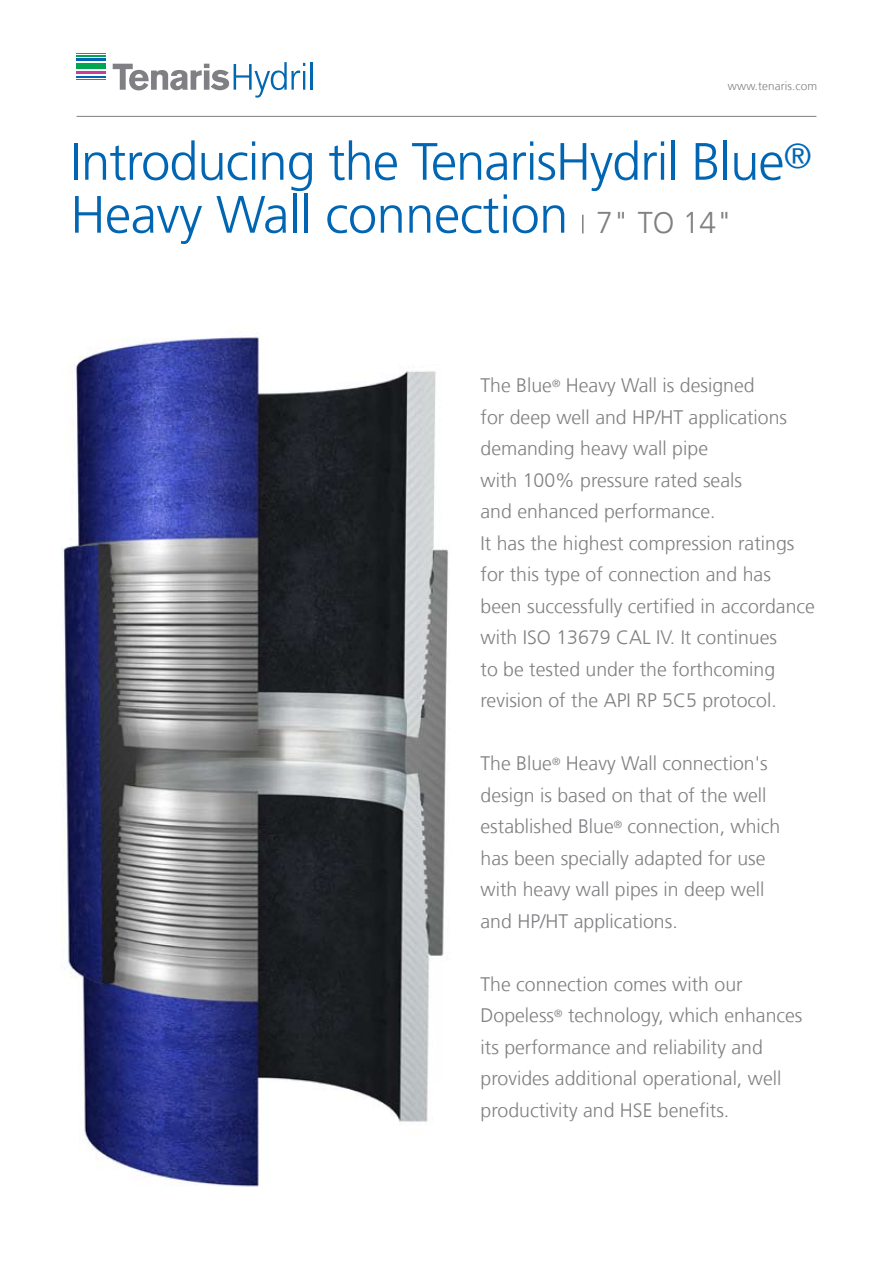
<style>
.page{position:relative;width:893px;height:1263px;background:#fff}
.page>*{position:absolute;margin:0;border:0;box-sizing:border-box;transform-origin:0 0}
.t1{font:300 52.5px/52.9px "Frutiger";letter-spacing:-.02em;color:#0066b3}
.t2{font:300 19.5px/31.5px "Frutiger";color:#807f83}
.t3{font:300 11.7px "Frutiger";letter-spacing:.01em;color:#807f83}
.s1{font-size:30px;color:#807f83}
</style>
<div class="page">
<hr style="left:77px;top:116px;width:739px;height:1px;background:#807f83">
<div style="left:77px;top:64px;width:29px;height:5px;background:#00a651"></div>
<hr style="left:77px;top:55px;width:29px;height:2px;background:#00a651">
<svg style="left:77px;top:76px;width:29px;height:4px"></svg>
<hr style="left:77px;top:59px;width:29px;height:2px;background:#0066b3">
<hr style="left:77px;top:72px;width:29px;height:2px;background:#c63e96">
<svg style="left:77px;top:53px;width:29px;height:1px"></svg>
<svg style="left:113px;top:62px;width:192px;height:36px"></svg>
<hr style="left:310px;top:62px;width:3px;height:28px;background:#0067b1">
<img style="left:61px;top:337px;width:387px;height:850px">
<svg style="left:582px;top:215px;width:1px;height:18px"></svg>
<p class="t3" style="left:728px;top:79px;width:91px">www.tenaris.com</p>
<h1 class="t1" style="left:70px;top:136px;width:743px">Introducing the TenarisHydril Blue<sup>®<br></sup>Heavy Wall connection <span class="s1">7" TO 14"</span></h1>
<p class="t2" style="left:480px;top:370px;width:336px">The Blue<sup>®</sup> Heavy Wall is designed<br>for deep well and HP/HT applications demanding heavy wall pipe<br>with 100% pressure rated seals<br>and enhanced performance.<br>It has the highest compression ratings for this type of connection and has been successfully certified in accordance with ISO 13679 CAL IV. It continues<br>to be tested under the forthcoming revision of the API RP 5C5 protocol.</p>
<p class="t2" style="left:480px;top:748px;width:301px">The Blue<sup>®</sup> Heavy Wall connection's design is based on that of the well established Blue<sup>®</sup> connection, which has been specially adapted for use with heavy wall pipes in deep well and HP/HT applications.</p>
<p class="t2" style="left:480px;top:969px;width:323px">The connection comes with our Dopeless<sup>®</sup> technology, which enhances its performance and reliability and provides additional operational, well productivity and HSE benefits.</p>
</div>
